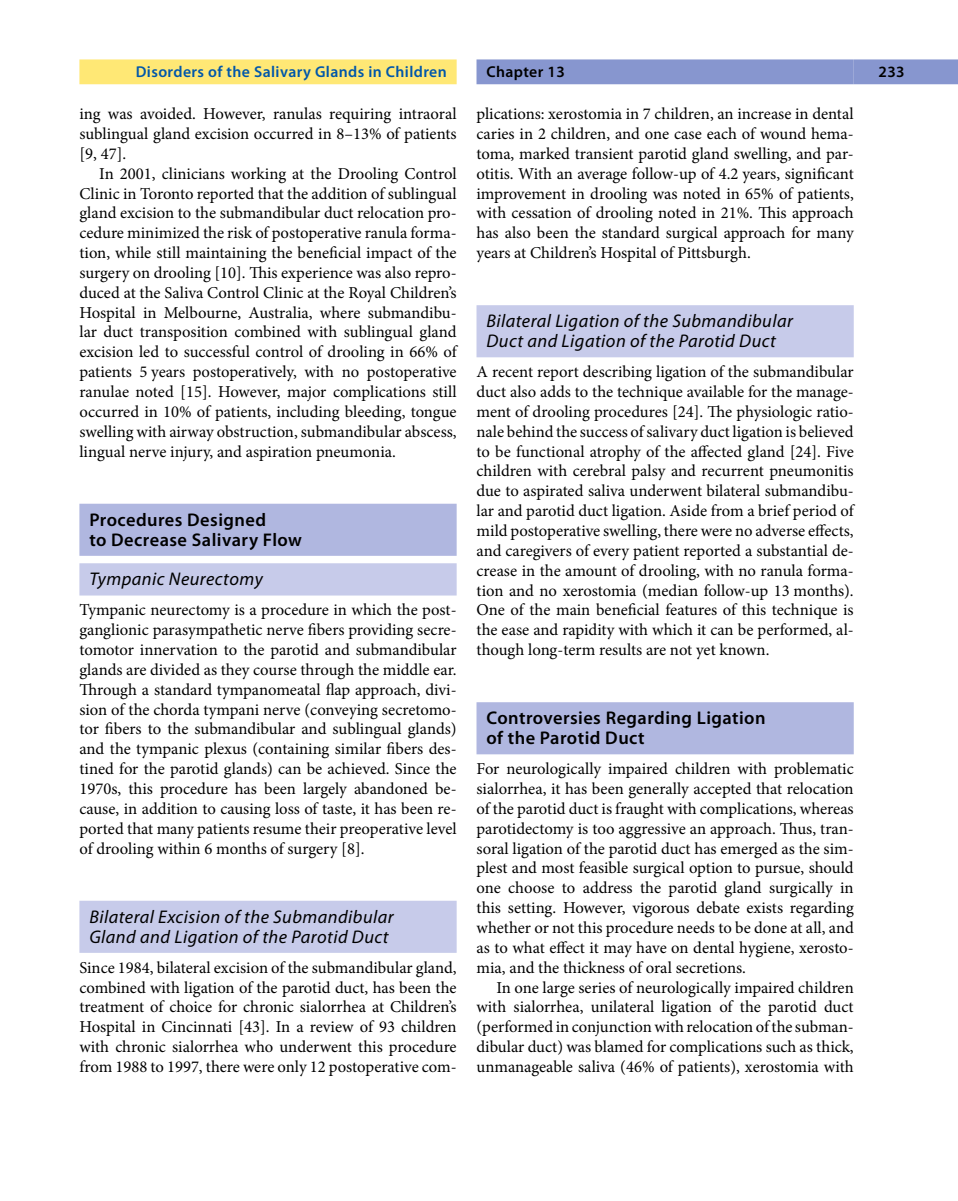
<style>
.page{position:relative;width:958px;height:1201px;background:#fff}
.page>*{position:absolute;margin:0;border:0;box-sizing:border-box;transform-origin:0 0}
.t1{font:italic 18.38px/19.8px "Myriad Pro";letter-spacing:.025em;color:#000}
.t2{font:600 18.38px/19.8px "Myriad Pro";letter-spacing:.025em;color:#000}
.t3{font:16.62px/19.8px "Minion Pro";color:#000;text-align:justify}
.t4{font:600 15.75px "Myriad Pro";letter-spacing:.025em;color:#0057aa}
.t5{font:600 15.75px "Myriad Pro";letter-spacing:.025em;color:#000}
</style>
<div class="page">
<div style="left:79px;top:504px;width:377px;height:52px;background:#b0b7e0"></div>
<div style="left:79px;top:563px;width:377px;height:32px;background:#c7cbea"></div>
<div style="left:79px;top:900px;width:377px;height:52px;background:#c7cbea"></div>
<div style="left:476px;top:305px;width:377px;height:52px;background:#c7cbea"></div>
<div style="left:476px;top:702px;width:377px;height:52px;background:#b0b7e0"></div>
<div style="left:853px;top:59px;width:104px;height:25px;background:#8796cf"></div>
<div style="left:79px;top:59px;width:377px;height:25px;background:#ffe875"></div>
<div style="left:476px;top:59px;width:377px;height:25px;background:#8796cf"></div>
<p class="t4" style="left:136px;top:61px;width:312px">Disorders of the Salivary Glands in Children</p>
<p class="t5" style="left:486px;top:61px;width:80px">Chapter 13</p>
<p class="t5" style="left:878px;top:61px;width:28px">233</p>
<p class="t3" style="left:79px;top:104px;width:379px">ing was avoided. However, ranulas requiring intraoral sublingual gland excision occurred in 8–13% of patients [9, 47].</p>
<p class="t3" style="left:79px;top:163px;width:379px;text-indent:20px">In 2001, clinicians working at the Drooling Control Clinic in Toronto reported that the addition of sublingual gland excision to the submandibular duct relocation pro&shy;cedure minimized the risk of postoperative ranula forma&shy;tion, while still maintaining the beneficial impact of the surgery on drooling [10]. This experience was also repro&shy;duced at the Saliva Control Clinic at the Royal Children’s Hospital in Melbourne, Australia, where submandibu&shy;lar duct transposition combined with sublingual gland excision led to successful control of drooling in 66% of patients 5 years postoperatively, with no postoperative ranulae noted [15]. However, major complications still occurred in 10% of patients, including bleeding, tongue swelling with airway obstruction, submandibular abscess, lingual nerve injury, and aspiration pneumonia.</p>
<p class="t2" style="left:89px;top:509px;width:214px">Procedures Designed<br>to Decrease Salivary Flow</p>
<p class="t1" style="left:89px;top:569px;width:175px">Tympanic Neurectomy</p>
<p class="t3" style="left:79px;top:600px;width:379px">Tympanic neurectomy is a procedure in which the post&shy;ganglionic parasympathetic nerve fibers providing secre&shy;tomotor innervation to the parotid and submandibular glands are divided as they course through the middle ear.<br>Through a standard tympanomeatal flap approach, divi&shy;sion of the chorda tympani nerve (conveying secretomo&shy;tor fibers to the submandibular and sublingual glands) and the tympanic plexus (containing similar fibers des&shy;tined for the parotid glands) can be achieved. Since the 1970s, this procedure has been largely abandoned be&shy;cause, in addition to causing loss of taste, it has been re&shy;ported that many patients resume their preoperative level of drooling within 6 months of surgery [8].</p>
<p class="t1" style="left:89px;top:906px;width:306px">Bilateral Excision of the Submandibular<br>Gland and Ligation of the Parotid Duct</p>
<p class="t3" style="left:79px;top:957px;width:379px">Since 1984, bilateral excision of the submandibular gland, combined with ligation of the parotid duct, has been the treatment of choice for chronic sialorrhea at Children’s Hospital in Cincinnati [43]. In a review of 93 children with chronic sialorrhea who underwent this procedure from 1988 to 1997, there were only 12 postoperative com-</p>
<p class="t3" style="left:476px;top:104px;width:379px">plications: xerostomia in 7 children, an increase in dental caries in 2 children, and one case each of wound hema&shy;toma, marked transient parotid gland swelling, and par&shy;otitis. With an average follow-up of 4.2 years, significant improvement in drooling was noted in 65% of patients, with cessation of drooling noted in 21%. This approach has also been the standard surgical approach for many years at Children’s Hospital of Pittsburgh.</p>
<p class="t1" style="left:486px;top:311px;width:308px">Bilateral Ligation of the Submandibular<br>Duct and Ligation of the Parotid Duct</p>
<p class="t3" style="left:476px;top:362px;width:379px">A recent report describing ligation of the submandibular duct also adds to the technique available for the manage&shy;ment of drooling procedures [24]. The physiologic ratio&shy;nale behind the success of salivary duct ligation is believed to be functional atrophy of the affected gland [24]. Five children with cerebral palsy and recurrent pneumonitis due to aspirated saliva underwent bilateral submandibu&shy;lar and parotid duct ligation. Aside from a brief period of mild postoperative swelling, there were no adverse effects, and caregivers of every patient reported a substantial de&shy;crease in the amount of drooling, with no ranula forma&shy;tion and no xerostomia (median follow-up 13 months).<br>One of the main beneficial features of this technique is the ease and rapidity with which it can be performed, al&shy;though long-term results are not yet known.</p>
<p class="t2" style="left:486px;top:707px;width:281px">Controversies Regarding Ligation of the Parotid Duct</p>
<p class="t3" style="left:476px;top:759px;width:379px">For neurologically impaired children with problematic sialorrhea, it has been generally accepted that relocation of the parotid duct is fraught with complications, whereas parotidectomy is too aggressive an approach. Thus, tran&shy;soral ligation of the parotid duct has emerged as the sim&shy;plest and most feasible surgical option to pursue, should one choose to address the parotid gland surgically in this setting. However, vigorous debate exists regarding whether or not this procedure needs to be done at all, and as to what effect it may have on dental hygiene, xerosto&shy;mia, and the thickness of oral secretions.</p>
<p class="t3" style="left:476px;top:977px;width:379px;text-indent:20px">In one large series of neurologically impaired children with sialorrhea, unilateral ligation of the parotid duct (performed in conjunction with relocation of the subman&shy;dibular duct) was blamed for complications such as thick, unmanageable saliva (46% of patients), xerostomia with</p>
</div>
